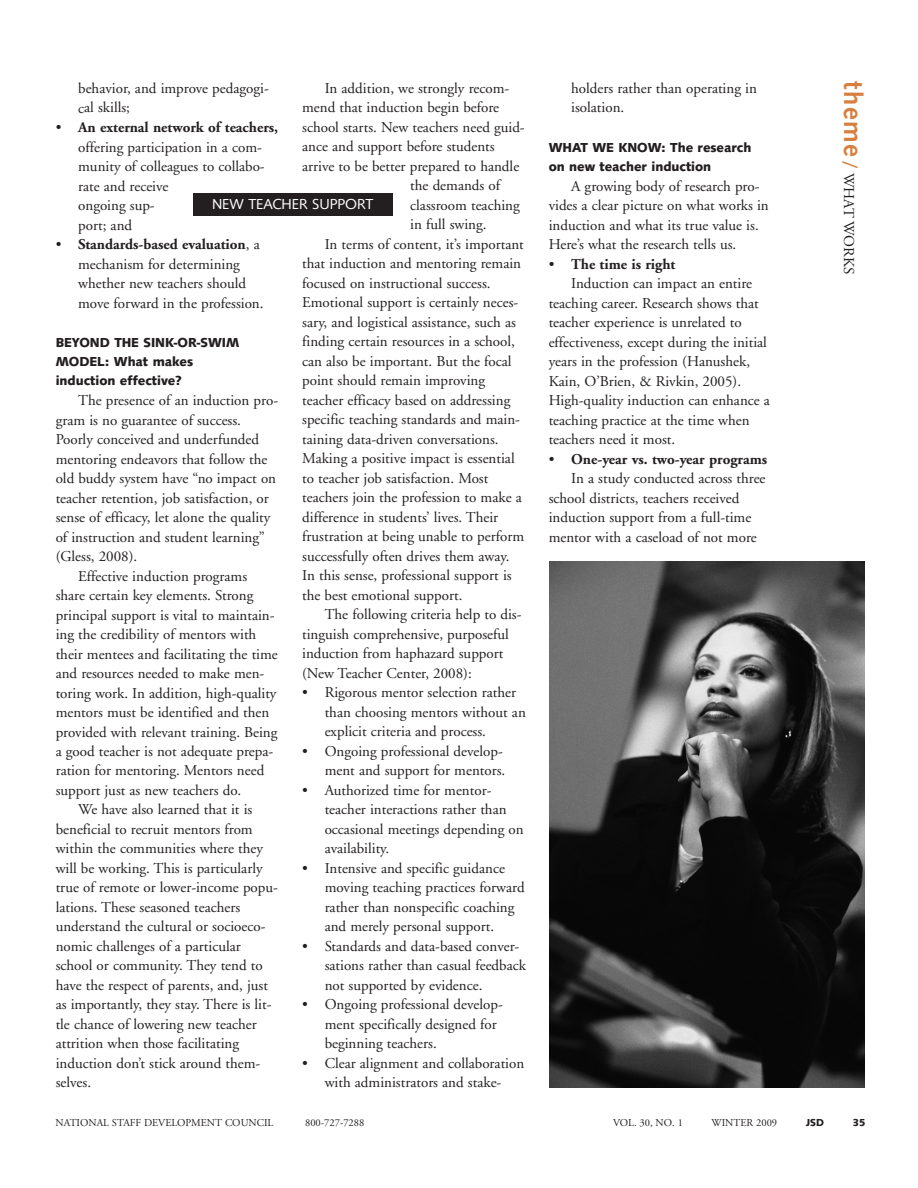
<style>
.page{position:relative;width:918px;height:1188px;background:#fff}
.page>*{position:absolute;margin:0;border:0;box-sizing:border-box;transform-origin:0 0}
.t1{font:15px/19.5px "Adobe Garamond";color:#231f20}
.t2{font:700 15px "Adobe Garamond";color:#231f20}
.t3{font:15px "Syntax D";color:#fff}
.t4{font:700 13.5px/19.5px "Syntax T";color:#231f20}
.t5{font:10.5px "Adobe Garamond";color:#231f20}
.t6{font:700 10.5px "Syntax T";color:#231f20}
.s1{font-weight:700}
.s2{font-weight:400}
.s3{font-family:"Syntax D";font-weight:500;font-size:27px;color:#d77f41}
.s4{font-family:"Syntax D";font-weight:500;font-size:18px;color:#d77f41}
</style>
<div class="page">
<div style="left:193px;top:194px;width:199px;height:22px;background:#231f20"></div>
<img style="left:549px;top:561px;width:315px;height:527px">
<p class="t1" style="left:325px;top:80px;width:186px">In addition, we strongly recom-</p>
<p class="t1" style="left:302px;top:99px;width:199px">mend that induction begin before</p>
<p class="t1" style="left:302px;top:119px;width:224px">school starts. New teachers need guid-</p>
<p class="t1" style="left:302px;top:138px;width:194px">ance and support before students</p>
<p class="t1" style="left:302px;top:158px;width:219px">arrive to be better prepared to handle</p>
<p class="t1" style="left:410px;top:177px;width:91px">the demands of</p>
<p class="t1" style="left:410px;top:197px;width:111px">classroom teaching</p>
<p class="t1" style="left:410px;top:216px;width:78px">in full swing.</p>
<p class="t1" style="left:325px;top:236px;width:201px">In terms of content, it’s important</p>
<p class="t1" style="left:302px;top:255px;width:220px">that induction and mentoring remain</p>
<p class="t1" style="left:302px;top:275px;width:190px">focused on instructional success.</p>
<p class="t1" style="left:302px;top:294px;width:218px">Emotional support is certainly neces-</p>
<p class="t1" style="left:302px;top:314px;width:215px">sary, and logistical assistance, such as</p>
<p class="t1" style="left:302px;top:333px;width:214px">finding certain resources in a school,</p>
<p class="t1" style="left:302px;top:353px;width:211px">can also be important. But the focal</p>
<p class="t1" style="left:302px;top:372px;width:184px">point should remain improving</p>
<p class="t1" style="left:302px;top:392px;width:210px">teacher efficacy based on addressing</p>
<p class="t1" style="left:302px;top:411px;width:219px">specific teaching standards and main-</p>
<p class="t1" style="left:302px;top:431px;width:198px">taining data-driven conversations.</p>
<p class="t1" style="left:302px;top:450px;width:214px">Making a positive impact is essential</p>
<p class="t1" style="left:302px;top:470px;width:188px">to teacher job satisfaction. Most</p>
<p class="t1" style="left:302px;top:489px;width:221px">teachers join the profession to make a</p>
<p class="t1" style="left:302px;top:509px;width:198px">difference in students’ lives. Their</p>
<p class="t1" style="left:302px;top:528px;width:224px">frustration at being unable to perform</p>
<p class="t1" style="left:302px;top:548px;width:209px">successfully often drives them away.</p>
<p class="t1" style="left:302px;top:567px;width:211px">In this sense, professional support is</p>
<p class="t1" style="left:302px;top:587px;width:162px">the best emotional support.</p>
<p class="t1" style="left:325px;top:606px;width:198px">The following criteria help to dis-</p>
<p class="t1" style="left:302px;top:626px;width:208px">tinguish comprehensive, purposeful</p>
<p class="t1" style="left:302px;top:645px;width:203px">induction from haphazard support</p>
<p class="t1" style="left:302px;top:665px;width:171px">(New Teacher Center, 2008):</p>
<p class="t1" style="left:325px;top:684px;width:203px;text-indent:-23px">• Rigorous mentor selection rather than choosing mentors without an explicit criteria and process.</p>
<p class="t1" style="left:302px;top:743px;width:205px;text-align:right">• Ongoing professional develop&shy;ment and support for mentors.</p>
<p class="t1" style="left:325px;top:782px;width:201px;text-indent:-23px">• Authorized time for mentor&shy;teacher interactions rather than occasional meetings depending on availability.</p>
<p class="t1" style="left:325px;top:860px;width:201px;text-indent:-22px">• Intensive and specific guidance moving teaching practices forward rather than nonspecific coaching and merely personal support.</p>
<p class="t1" style="left:325px;top:938px;width:203px;text-indent:-22px">• Standards and data-based conver&shy;sations rather than casual feedback not supported by evidence.</p>
<p class="t1" style="left:325px;top:996px;width:180px;text-indent:-23px">• Ongoing professional develop&shy;ment specifically designed for beginning teachers.</p>
<p class="t1" style="left:302px;top:1055px;width:224px;text-align:center">• Clear alignment and collaboration with administrators and stake-</p>
<p class="t1" style="left:78px;top:80px;width:192px">behavior, and improve pedagogi&shy;cal skills;</p>
<p class="t1" style="left:78px;top:119px;width:202px;text-indent:-22px">• <span class="s1">An external network of teachers, </span>offering participation in a com&shy;munity of colleagues to collabo&shy;rate and receive<br>ongoing sup-<br>port; and</p>
<p class="t1" style="left:78px;top:236px;width:187px;text-indent:-22px">• <span class="s1">Standards-based evaluation</span>, a mechanism for determining whether new teachers should move forward in the profession.</p>
<p class="t4" style="left:56px;top:332px;width:185px">BEYOND THE SINK-OR-SWIM<br>MODEL: What makes induction effective?</p>
<p class="t1" style="left:78px;top:392px;width:201px">The presence of an induction pro-</p>
<p class="t1" style="left:56px;top:411px;width:187px">gram is no guarantee of success.</p>
<p class="t1" style="left:56px;top:431px;width:205px">Poorly conceived and underfunded</p>
<p class="t1" style="left:56px;top:450px;width:213px">mentoring endeavors that follow the</p>
<p class="t1" style="left:56px;top:470px;width:222px">old buddy system have “no impact on</p>
<p class="t1" style="left:56px;top:489px;width:215px">teacher retention, job satisfaction, or</p>
<p class="t1" style="left:56px;top:509px;width:216px">sense of efficacy, let alone the quality</p>
<p class="t1" style="left:56px;top:528px;width:211px">of instruction and student learning”</p>
<p class="t1" style="left:56px;top:548px;width:83px">(Gless, 2008).</p>
<p class="t1" style="left:78px;top:567px;width:171px">Effective induction programs</p>
<p class="t1" style="left:56px;top:587px;width:199px">share certain key elements. Strong</p>
<p class="t1" style="left:56px;top:606px;width:220px">principal support is vital to maintain-</p>
<p class="t1" style="left:56px;top:626px;width:202px">ing the credibility of mentors with</p>
<p class="t1" style="left:56px;top:645px;width:224px">their mentees and facilitating the time</p>
<p class="t1" style="left:56px;top:665px;width:210px">and resources needed to make men-</p>
<p class="t1" style="left:56px;top:684px;width:222px">toring work. In addition, high-quality</p>
<p class="t1" style="left:56px;top:704px;width:215px">mentors must be identified and then</p>
<p class="t1" style="left:56px;top:723px;width:223px">provided with relevant training. Being</p>
<p class="t1" style="left:56px;top:743px;width:219px">a good teacher is not adequate prepa-</p>
<p class="t1" style="left:56px;top:762px;width:210px">ration for mentoring. Mentors need</p>
<p class="t1" style="left:56px;top:782px;width:187px">support just as new teachers do.</p>
<p class="t1" style="left:78px;top:801px;width:176px">We have also learned that it is</p>
<p class="t1" style="left:56px;top:821px;width:199px">beneficial to recruit mentors from</p>
<p class="t1" style="left:56px;top:840px;width:209px">within the communities where they</p>
<p class="t1" style="left:56px;top:860px;width:208px">will be working. This is particularly</p>
<p class="t1" style="left:56px;top:879px;width:224px">true of remote or lower-income popu-</p>
<p class="t1" style="left:56px;top:899px;width:186px">lations. These seasoned teachers</p>
<p class="t1" style="left:56px;top:918px;width:211px">understand the cultural or socioeco-</p>
<p class="t1" style="left:56px;top:938px;width:187px">nomic challenges of a particular</p>
<p class="t1" style="left:56px;top:957px;width:209px">school or community. They tend to</p>
<p class="t1" style="left:56px;top:977px;width:214px">have the respect of parents, and, just</p>
<p class="t1" style="left:56px;top:996px;width:217px">as importantly, they stay. There is lit-</p>
<p class="t1" style="left:56px;top:1016px;width:203px">tle chance of lowering new teacher</p>
<p class="t1" style="left:56px;top:1035px;width:185px">attrition when those facilitating</p>
<p class="t1" style="left:56px;top:1055px;width:206px">induction don’t stick around them-</p>
<p class="t1" style="left:56px;top:1074px;width:37px">selves.</p>
<p class="t3" style="left:212px;top:195px;width:163px">NEW TEACHER SUPPORT</p>
<p class="t1" style="left:571px;top:80px;width:187px">holders rather than operating in isolation.</p>
<p class="t4" style="left:549px;top:137px;width:204px">WHAT WE KNOW: The research on new teacher induction</p>
<p class="t1" style="left:549px;top:177px;width:222px;text-indent:22px">A growing body of research pro&shy;vides a clear picture on what works in induction and what its true value is.<br>Here’s what the research tells us.</p>
<p class="t2" style="left:549px;top:258px;width:128px"><span class="s2">•</span> The time is right</p>
<p class="t1" style="left:571px;top:275px;width:183px">Induction can impact an entire</p>
<p class="t1" style="left:549px;top:294px;width:212px">teaching career. Research shows that</p>
<p class="t1" style="left:549px;top:314px;width:195px">teacher experience is unrelated to</p>
<p class="t1" style="left:549px;top:333px;width:220px">effectiveness, except during the initial</p>
<p class="t1" style="left:549px;top:353px;width:203px">years in the profession (Hanushek,</p>
<p class="t1" style="left:549px;top:372px;width:194px">Kain, O’Brien, &amp; Rivkin, 2005).</p>
<p class="t1" style="left:549px;top:392px;width:223px">High-quality induction can enhance a</p>
<p class="t1" style="left:549px;top:411px;width:202px">teaching practice at the time when</p>
<p class="t1" style="left:549px;top:431px;width:128px">teachers need it most.</p>
<p class="t2" style="left:549px;top:453px;width:220px"><span class="s2">•</span> One-year vs. two-year programs</p>
<p class="t1" style="left:571px;top:470px;width:196px">In a study conducted across three</p>
<p class="t1" style="left:549px;top:489px;width:192px">school districts, teachers received</p>
<p class="t1" style="left:549px;top:509px;width:204px">induction support from a full-time</p>
<p class="t1" style="left:549px;top:528px;width:210px">mentor with a caseload of not more</p>
<p class="t1" style="left:857px;top:81px;width:195px;rotate:90deg"><span class="s3">theme</span> <span class="s4">/</span> WHAT WORKS</p>
<p class="t5" style="left:56px;top:1118px;width:219px">NATIONAL STAFF DEVELOPMENT COUNCIL</p>
<p class="t5" style="left:305px;top:1118px;width:61px">800-727-7288</p>
<p class="t5" style="left:613px;top:1118px;width:71px">VOL. 30, NO. 1</p>
<p class="t5" style="left:712px;top:1118px;width:67px">WINTER 2009</p>
<p class="t6" style="left:806px;top:1116px;width:19px">JSD</p>
<p class="t6" style="left:853px;top:1116px;width:14px">35</p>
</div>
